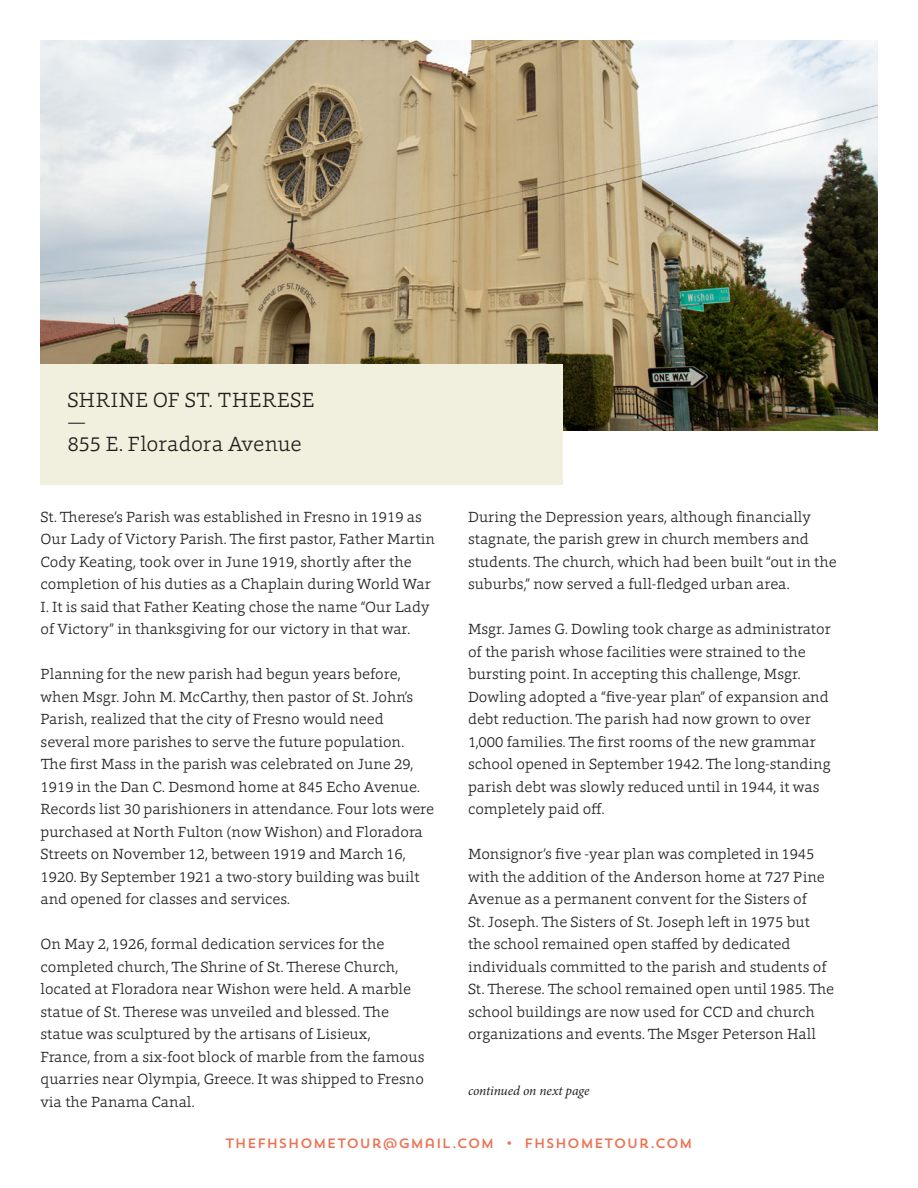
<style>
.page{position:relative;width:918px;height:1188px;background:#fff}
.page>*{position:absolute;margin:0;border:0;box-sizing:border-box;transform-origin:0 0}
.t1{font:300 21px "Foro Rounded";color:#231f20}
.Body{font:300 15px/22.5px "Foro Rounded";color:#231f20}
.t2{font:13.5px "Trend Sans One";letter-spacing:.02em;color:#eb7354}
.t3{font:italic 13.5px "Minion Pro";letter-spacing:-.005em;color:#231f20}
</style>
<div class="page">
<img style="left:40px;top:40px;width:838px;height:390px">
<div style="left:40px;top:364px;width:523px;height:121px;background:#f1f0de"></div>
<p class="t1" style="left:68px;top:386px;width:249px">SHRINE OF ST. THERESE</p>
<p class="t1" style="left:68px;top:408px;width:20px">—</p>
<p class="t1" style="left:68px;top:430px;width:235px">855 E. Floradora Avenue</p>
<p class="Body" style="left:40px;top:505px;width:396px">St. Therese’s Parish was established in Fresno in 1919 as Our Lady of Victory Parish. The first pastor, Father Martin Cody Keating, took over in June 1919, shortly after the completion of his duties as a Chaplain during World War I. It is said that Father Keating chose the name “Our Lady of Victory” in thanksgiving for our victory in that war.</p>
<p class="Body" style="left:40px;top:662px;width:395px">Planning for the new parish had begun years before, when Msgr. John M. McCarthy, then pastor of St. John’s Parish, realized that the city of Fresno would need several more parishes to serve the future population.<br>The first Mass in the parish was celebrated on June 29, 1919 in the Dan C. Desmond home at 845 Echo Avenue.<br>Records list 30 parishioners in attendance. Four lots were purchased at North Fulton (now Wishon) and Floradora Streets on November 12, between 1919 and March 16, 1920. By September 1921 a two-story building was built and opened for classes and services.</p>
<p class="Body" style="left:40px;top:932px;width:372px">On May 2, 1926, formal dedication services for the completed church, The Shrine of St. Therese Church, located at Floradora near Wishon were held. A marble statue of St. Therese was unveiled and blessed. The</p>
<p class="Body" style="left:40px;top:1022px;width:332px">statue was sculptured by the artisans of Lisieux,</p>
<p class="Body" style="left:40px;top:1045px;width:386px;text-align:justify">France, from a six-foot block of marble from the famous quarries near Olympia, Greece. It was shipped to Fresno via the Panama Canal.</p>
<p class="Body" style="left:468px;top:505px;width:370px">During the Depression years, although financially stagnate, the parish grew in church members and students. The church, which had been built “out in the suburbs,” now served a full-fledged urban area.</p>
<p class="Body" style="left:468px;top:617px;width:365px">Msgr. James G. Dowling took charge as administrator of the parish whose facilities were strained to the bursting point. In accepting this challenge, Msgr.<br>Dowling adopted a “five-year plan” of expansion and debt reduction. The parish had now grown to over 1,000 families. The first rooms of the new grammar school opened in September 1942. The long-standing parish debt was slowly reduced until in 1944, it was completely paid off.</p>
<p class="Body" style="left:468px;top:842px;width:368px">Monsignor’s five -year plan was completed in 1945 with the addition of the Anderson home at 727 Pine Avenue as a permanent convent for the Sisters of<br>St. Joseph. The Sisters of St. Joseph left in 1975 but the school remained open staffed by dedicated individuals committed to the parish and students of St. Therese. The school remained open until 1985. The school buildings are now used for CCD and church organizations and events. The Msger Peterson Hall</p>
<p class="t3" style="left:468px;top:1082px;width:123px">continued on next page</p>
<p class="t2" style="left:225px;top:1134px;width:469px">THEFHSHOMETOUR@GMAIL.COM • FHSHOMETOUR.COM</p>
</div>
